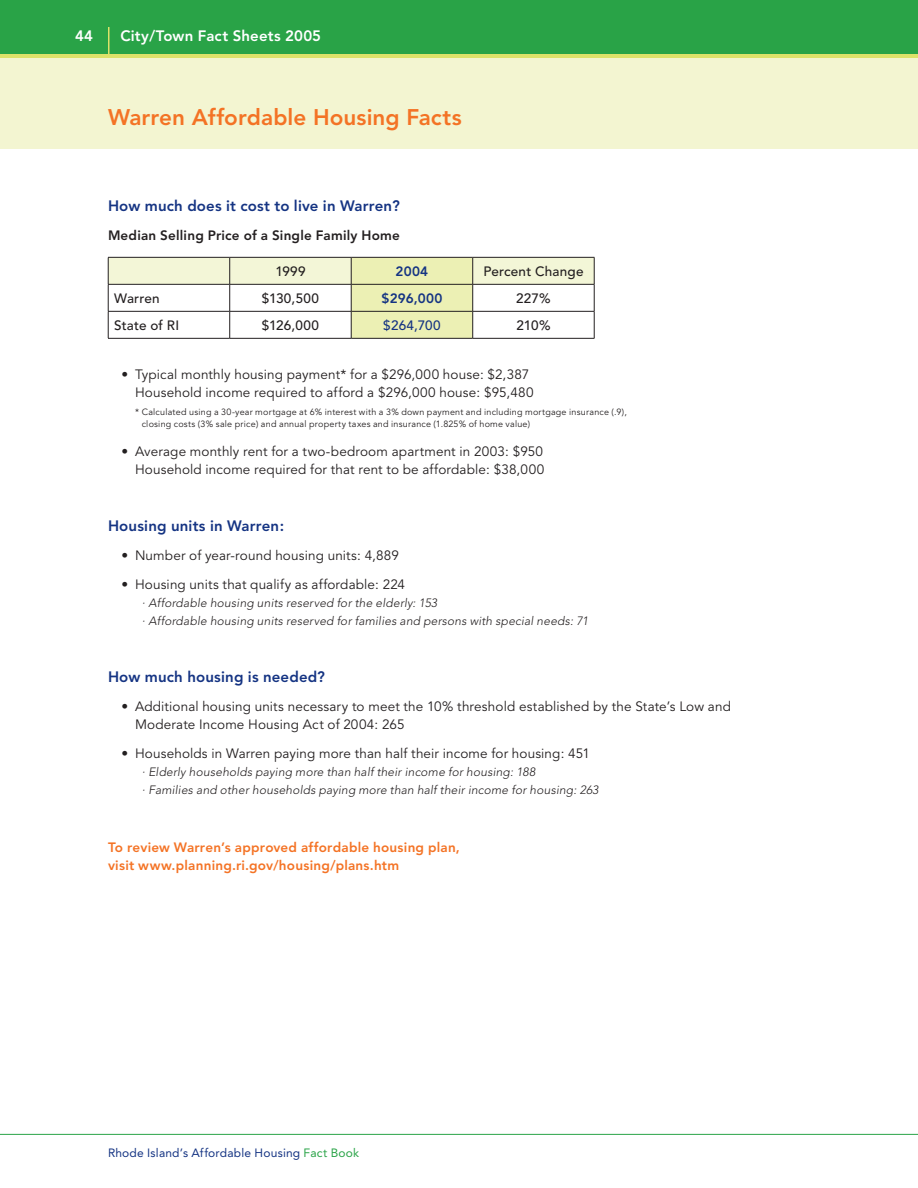
<style>
.page{position:relative;width:918px;height:1188px;background:#fff}
.page>*{position:absolute;margin:0;border:0;box-sizing:border-box;transform-origin:0 0}
.t1{font:800 22.5px "Avenir";letter-spacing:.005em;color:#f47325}
.main_bullet_style{font:800 15px "Avenir";letter-spacing:.01em;color:#153483}
.t2{font:800 15px "Avenir";letter-spacing:.01em;color:#fff}
.main_bullet_style-2{font:13.5px/18px "Avenir";letter-spacing:.01em;color:#231f20}
.web{font:800 13.5px/18px "Avenir";letter-spacing:.015em;color:#f47325}
.t3{font:500 13.5px "Avenir";letter-spacing:.015em;color:#231f20}
.t4{font:800 13.5px "Avenir";letter-spacing:.015em;color:#231f20}
.t5{font:800 13.5px "Avenir";letter-spacing:.015em;color:#153483}
.t6{font:500 13.5px "Avenir";letter-spacing:.015em;color:#153483}
.main_bullet_style-3{font:italic 300 12px/18px "Avenir";letter-spacing:.015em;color:#231f20}
.t7{font:12px "Avenir";letter-spacing:.015em;color:#153483}
.main_bullet_style-4{font:9px/12px "Avenir";letter-spacing:.025em;color:#231f20}
.s1{color:#29a347}
</style>
<div class="page">
<div style="left:0;top:54px;width:918px;height:94px;background:#f3f5d1"></div>
<div style="left:0;top:0;width:918px;height:54px;background:#29a347"></div>
<hr style="left:0;top:54px;width:918px;height:3px;background:#dde269">
<svg style="left:108px;top:257px;width:487px;height:81px"></svg>
<hr style="left:108px;top:338px;width:122px;height:1px;background:#231f20">
<hr style="left:230px;top:338px;width:121px;height:1px;background:#231f20">
<hr style="left:351px;top:338px;width:122px;height:1px;background:#231f20">
<hr style="left:473px;top:338px;width:121px;height:1px;background:#231f20">
<hr style="left:108px;top:27px;width:2px;height:27px;background:#dde269">
<hr style="left:0;top:1134px;width:918px;height:1px;background:#29a347">
<p class="t2" style="left:75px;top:26px;width:19px">44</p>
<p class="t2" style="left:120px;top:26px;width:202px">City/Town Fact Sheets 2005</p>
<p class="t1" style="left:108px;top:104px;width:355px">Warren Affordable Housing Facts</p>
<p class="main_bullet_style" style="left:108px;top:197px;width:293px">How much does it cost to live in Warren?</p>
<p class="t4" style="left:108px;top:228px;width:293px">Median Selling Price of a Single Family Home</p>
<p class="t3" style="left:275px;top:264px;width:32px">1999</p>
<p class="t5" style="left:396px;top:263px;width:34px">2004</p>
<p class="t3" style="left:483px;top:264px;width:102px">Percent Change</p>
<p class="t3" style="left:114px;top:291px;width:47px">Warren</p>
<p class="t3" style="left:262px;top:291px;width:59px">$130,500</p>
<p class="t5" style="left:382px;top:290px;width:62px">$296,000</p>
<p class="t3" style="left:516px;top:291px;width:36px">227%</p>
<p class="t3" style="left:114px;top:318px;width:66px">State of RI</p>
<p class="t3" style="left:262px;top:318px;width:59px">$126,000</p>
<p class="t6" style="left:383px;top:318px;width:59px">$264,700</p>
<p class="t3" style="left:516px;top:318px;width:36px">210%</p>
<p class="main_bullet_style-2" style="left:135px;top:366px;width:400px;text-indent:-14px">• Typical monthly housing payment* for a $296,000 house: $2,387<br>Household income required to afford a $296,000 house: $95,480</p>
<p class="main_bullet_style-4" style="left:142px;top:406px;width:487px;text-indent:-7px">* Calculated using a 30-year mortgage at 6% interest with a 3% down payment and including mortgage insurance (.9), closing costs (3% sale price) and annual property taxes and insurance (1.825% of home value)</p>
<p class="main_bullet_style-2" style="left:122px;top:442px;width:424px;text-align:right">• Average monthly rent for a two-bedroom apartment in 2003: $950<br>Household income required for that rent to be affordable: $38,000</p>
<p class="main_bullet_style" style="left:108px;top:517px;width:178px">Housing units in Warren:</p>
<p class="main_bullet_style-2" style="left:122px;top:547px;width:279px">• Number of year-round housing units: 4,889</p>
<p class="main_bullet_style-2" style="left:122px;top:575px;width:285px">• Housing units that qualify as affordable: 224</p>
<p class="main_bullet_style-3" style="left:142px;top:594px;width:448px">· Affordable housing units reserved for the elderly: 153<br>· Affordable housing units reserved for families and persons with special needs: 71</p>
<p class="main_bullet_style" style="left:108px;top:668px;width:218px">How much housing is needed?</p>
<p class="main_bullet_style-2" style="left:135px;top:698px;width:597px;text-indent:-14px">• Additional housing units necessary to meet the 10% threshold established by the State’s Low and<br>Moderate Income Housing Act of 2004: 265</p>
<p class="main_bullet_style-2" style="left:122px;top:745px;width:470px">• Households in Warren paying more than half their income for housing: 451</p>
<p class="main_bullet_style-3" style="left:142px;top:763px;width:458px">· Elderly households paying more than half their income for housing: 188<br>· Families and other households paying more than half their income for housing: 263</p>
<p class="web" style="left:108px;top:838px;width:353px">To review Warren’s approved affordable housing plan, visit www.planning.ri.gov/housing/plans.htm</p>
<p class="t7" style="left:108px;top:1146px;width:253px">Rhode Island’s Affordable Housing <span class="s1">Fact Book</span></p>
</div>
